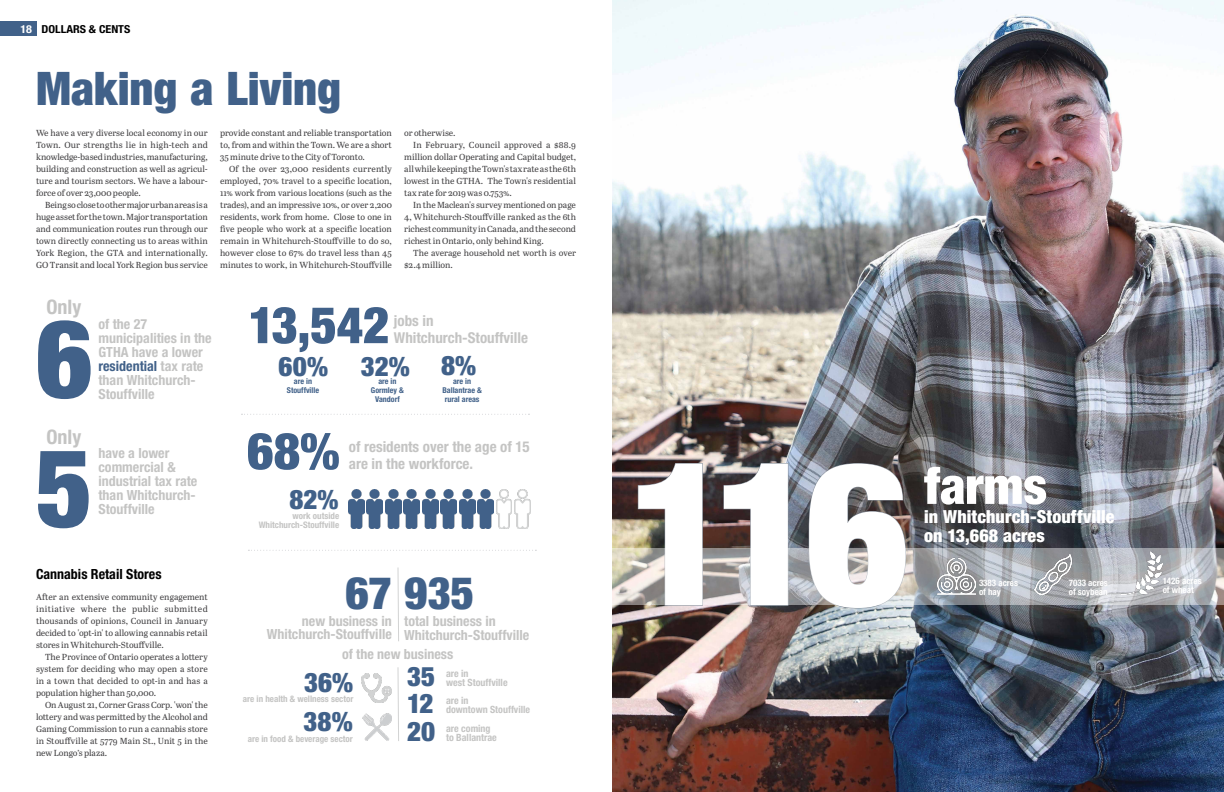
<style>
.page{position:relative;width:1224px;height:792px;background:#fff}
.page>*{position:absolute;margin:0;border:0;box-sizing:border-box;transform-origin:0 0}
.t1{font:900 condensed 200px "Helvetica Neue LT Std";color:#fff}
.t2{font:900 condensed 109px "Helvetica Neue LT Std";color:#416189}
.t3{font:900 condensed 51px "Helvetica Neue LT Std";letter-spacing:-.005em;color:#416189}
.t4{font:900 condensed 51px "Helvetica Neue LT Std";color:#fff}
.t5{font:900 condensed 46.3px "Helvetica Neue LT Std";color:#416189}
.t6{font:900 condensed 45px "Helvetica Neue LT Std";color:#416189}
.t7{font:900 condensed 27px/27.6px "Helvetica Neue LT Std";color:#416189;text-align:justify}
.t8{font:700 condensed 20px "Helvetica Neue LT Std";color:#c4c4c3}
.t9{font:900 condensed 18px/19px "Helvetica Neue LT Std";letter-spacing:.01em;color:#fff}
.t10{font:700 condensed 15px/17px "Helvetica Neue LT Std";color:#c4c4c3}
.t11{font:700 condensed 14px/14px "Helvetica Neue LT Std";color:#c4c4c3}
.t12{font:700 condensed 14px "Helvetica Neue LT Std";color:#000}
.t13{font:700 condensed 11px "Helvetica Neue LT Std";color:#000;scale:1.1 1}
.t14{font:700 condensed 10px/9px "Helvetica Neue LT Std";color:#c4c4c3}
.t15{font:700 condensed 9px/9px "Helvetica Neue LT Std";color:#c4c4c3;text-align:right}
.t16{font:700 condensed 9px/9px "Helvetica Neue LT Std";color:#fff}
.t17{font:8.8px/12px "Abril Text";letter-spacing:-.005em;color:#414042;text-align:justify}
.t18{font:8.8px "Abril Text";letter-spacing:.02em;color:#414042}
.t19{font:700 condensed 8px/9px "Helvetica Neue LT Std";color:#416189;text-align:center}
.s1{color:#fff}
.s2{color:#416189}
</style>
<div class="page">
<div style="left:0;top:22px;width:36px;height:14px;background:#416189"></div>
<img style="left:362px;top:673px;width:29px;height:29px">
<img style="left:362px;top:713px;width:29px;height:28px">
<svg style="left:397px;top:667px;width:2px;height:74px"></svg>
<svg style="left:241px;top:414px;width:288px;height:1px"></svg>
<svg style="left:248px;top:550px;width:288px;height:1px"></svg>
<img style="left:348px;top:490px;width:16px;height:39px">
<img style="left:367px;top:489px;width:16px;height:40px">
<img style="left:496px;top:490px;width:16px;height:39px">
<img style="left:515px;top:490px;width:15px;height:39px">
<svg style="left:397px;top:567px;width:2px;height:75px"></svg>
<img style="left:385px;top:490px;width:16px;height:39px">
<img style="left:404px;top:489px;width:15px;height:40px">
<img style="left:422px;top:490px;width:16px;height:39px">
<img style="left:441px;top:489px;width:16px;height:40px">
<img style="left:459px;top:490px;width:16px;height:39px">
<img style="left:478px;top:489px;width:16px;height:40px">
<img style="left:612px;top:0;width:612px;height:792px">
<img style="left:638px;top:463px;width:65px;height:143px">
<img style="left:723px;top:463px;width:65px;height:143px">
<svg style="left:809px;top:463px;width:97px;height:145px;background:#595557"></svg>
<svg style="left:612px;top:548px;width:612px;height:57px;background:#b3b3b4"></svg>
<img style="left:1121px;top:552px;width:42px;height:42px">
<img style="left:1033px;top:555px;width:39px;height:39px">
<img style="left:937px;top:557px;width:39px;height:39px">
<p class="t13" style="left:20px;top:22px;width:101px"><span class="s1">18</span> DOLLARS &amp; CENTS</p>
<h3 class="t5" style="left:36px;top:60px;width:307px">Making a Living</h3>
<p class="t17" style="left:36px;top:126px;width:173px">We have a very diverse local economy in our Town. Our strengths lie in high-tech and knowledge-based industries, manufacturing, building and construction as well as agricul&shy;ture and tourism sectors. We have a labour&shy;force of over 23,000 people.</p>
<p class="t17" style="left:36px;top:198px;width:173px;text-indent:9px">Being so close to other major urban areas is a huge asset for the town. Major transportation and communication routes run through our town directly connecting us to areas within York Region, the GTA and internationally.<br>GO Transit and local York Region bus service</p>
<p class="t17" style="left:220px;top:126px;width:173px">provide constant and reliable transportation to, from and within the Town. We are a short 35 minute drive to the City of Toronto.</p>
<p class="t17" style="left:220px;top:162px;width:173px;text-indent:9px">Of the over 23,000 residents currently employed, 70% travel to a specific location, 11% work from various locations (such as the trades), and an impressive 10%, or over 2,200 residents, work from home. Close to one in five people who work at a specific location remain in Whitchurch-Stouffville to do so, however close to 67% do travel less than 45 minutes to work, in Whitchurch-Stouffville</p>
<p class="t17" style="left:404px;top:126px;width:53px">or otherwise.</p>
<p class="t18" style="left:413px;top:138px;width:164px">In February, Council approved a $88.9</p>
<p class="t17" style="left:404px;top:150px;width:173px">million dollar Operating and Capital budget,</p>
<p class="t17" style="left:404px;top:162px;width:173px">all while keeping the Town's tax rate as the 6th</p>
<p class="t17" style="left:404px;top:174px;width:173px">lowest in the GTHA. The Town's residential</p>
<p class="t17" style="left:404px;top:186px;width:109px">tax rate for 2019 was 0.753%.</p>
<p class="t17" style="left:413px;top:198px;width:164px">In the Maclean's survey mentioned on page</p>
<p class="t17" style="left:404px;top:210px;width:173px">4, Whitchurch-Stouffville ranked as the 6th</p>
<p class="t17" style="left:404px;top:222px;width:173px">richest community in Canada, and the second</p>
<p class="t17" style="left:404px;top:234px;width:141px">richest in Ontario, only behind King.</p>
<p class="t17" style="left:413px;top:246px;width:164px">The average household net worth is over</p>
<p class="t17" style="left:404px;top:258px;width:50px">$2.4 million.</p>
<h3 class="t8" style="left:46px;top:295px;width:36px">Only</h3>
<h3 class="t11" style="left:98px;top:317px;width:115px">of the 27 municipalities in the<br>GTHA have a lower <span class="s2">residential</span> tax rate than Whitchurch-<br>Stouffville</h3>
<h2 class="t2" style="left:36px;top:292px;width:58px">6</h2>
<h3 class="t3" style="left:248px;top:294px;width:143px">13,542</h3>
<h3 class="t10" style="left:394px;top:312px;width:136px">jobs in<br>Whitchurch-Stouffville</h3>
<h3 class="t7" style="left:279px;top:353px;width:51px">60%</h3>
<p class="t19" style="left:294px;top:377px;width:20px">are in</p>
<h3 class="t7" style="left:361px;top:353px;width:117px">32% 8%</h3>
<p class="t19" style="left:287px;top:386px;width:34px">Stouffville</p>
<p class="t19" style="left:371px;top:377px;width:34px">are in<br>Gormley &amp;<br>Vandorf</p>
<p class="t19" style="left:443px;top:377px;width:41px">are in<br>Ballantrae &amp;</p>
<p class="t19" style="left:445px;top:395px;width:36px">rural areas</p>
<h3 class="t8" style="left:46px;top:424px;width:36px">Only</h3>
<h3 class="t3" style="left:247px;top:420px;width:94px">68%</h3>
<h3 class="t10" style="left:349px;top:438px;width:183px">of residents over the age of 15 are in the workforce.</h3>
<h3 class="t7" style="left:290px;top:485px;width:51px">82%</h3>
<p class="t15" style="left:259px;top:511px;width:82px">work outside<br>Whitchurch-Stouffville</p>
<h2 class="t2" style="left:36px;top:421px;width:58px">5</h2>
<h3 class="t11" style="left:98px;top:446px;width:100px">have a lower commercial &amp; industrial tax rate than Whitchurch-<br>Stouffville</h3>
<h3 class="t12" style="left:36px;top:566px;width:127px">Cannabis Retail Stores</h3>
<p class="t17" style="left:36px;top:590px;width:173px">After an extensive community engagement initiative where the public submitted thousands of opinions, Council in January decided to 'opt-in' to allowing cannabis retail stores in Whitchurch-Stouffville.</p>
<p class="t17" style="left:36px;top:650px;width:173px;text-indent:9px">The Province of Ontario operates a lottery system for deciding who may open a store in a town that decided to opt-in and has a population higher than 50,000.</p>
<p class="t17" style="left:36px;top:698px;width:173px;text-indent:9px">On August 21, Corner Grass Corp. 'won' the lottery and was permitted by the Alcohol and Gaming Commission to run a cannabis store in Stouffville at 5779 Main St., Unit 5 in the new Longo’s plaza.</p>
<h3 class="t6" style="left:345px;top:565px;width:130px">67 935</h3>
<h3 class="t11" style="left:404px;top:614px;width:127px">total business in<br>Whitchurch-Stouffville</h3>
<h3 class="t7" style="left:407px;top:662px;width:30px">35<br>12<br>20</h3>
<p class="t14" style="left:446px;top:668px;width:63px">are in<br>west Stouffville</p>
<h3 class="t11" style="left:267px;top:614px;width:127px;line-height:13px;text-align:right">new business in<br>Whitchurch-Stouffville</h3>
<h3 class="t11" style="left:342px;top:647px;width:113px">of the new business</h3>
<h3 class="t7" style="left:304px;top:663px;width:51px;line-height:38.9px">36%<br>38%</h3>
<p class="t15" style="left:248px;top:734px;width:107px">are in food &amp; beverage sector</p>
<p class="t15" style="left:243px;top:694px;width:112px">are in health &amp; wellness sector</p>
<p class="t14" style="left:446px;top:695px;width:86px">are in<br>downtown Stouffville</p>
<p class="t14" style="left:446px;top:724px;width:52px">are coming to Ballantrae</p>
<h1 class="t1" style="left:628px;top:411px;width:282px">116</h1>
<h3 class="t4" style="left:924px;top:454px;width:124px">farms</h3>
<h3 class="t9" style="left:924px;top:507px;width:192px">in Whitchurch-Stouffville on 13,668 acres</h3>
<p class="t16" style="left:979px;top:578px;width:41px">3383 acres of hay</p>
<p class="t16" style="left:1069px;top:578px;width:41px">7033 acres of soybean</p>
<p class="t16" style="left:1163px;top:576px;width:41px">1426 acres of wheat</p>
</div>
